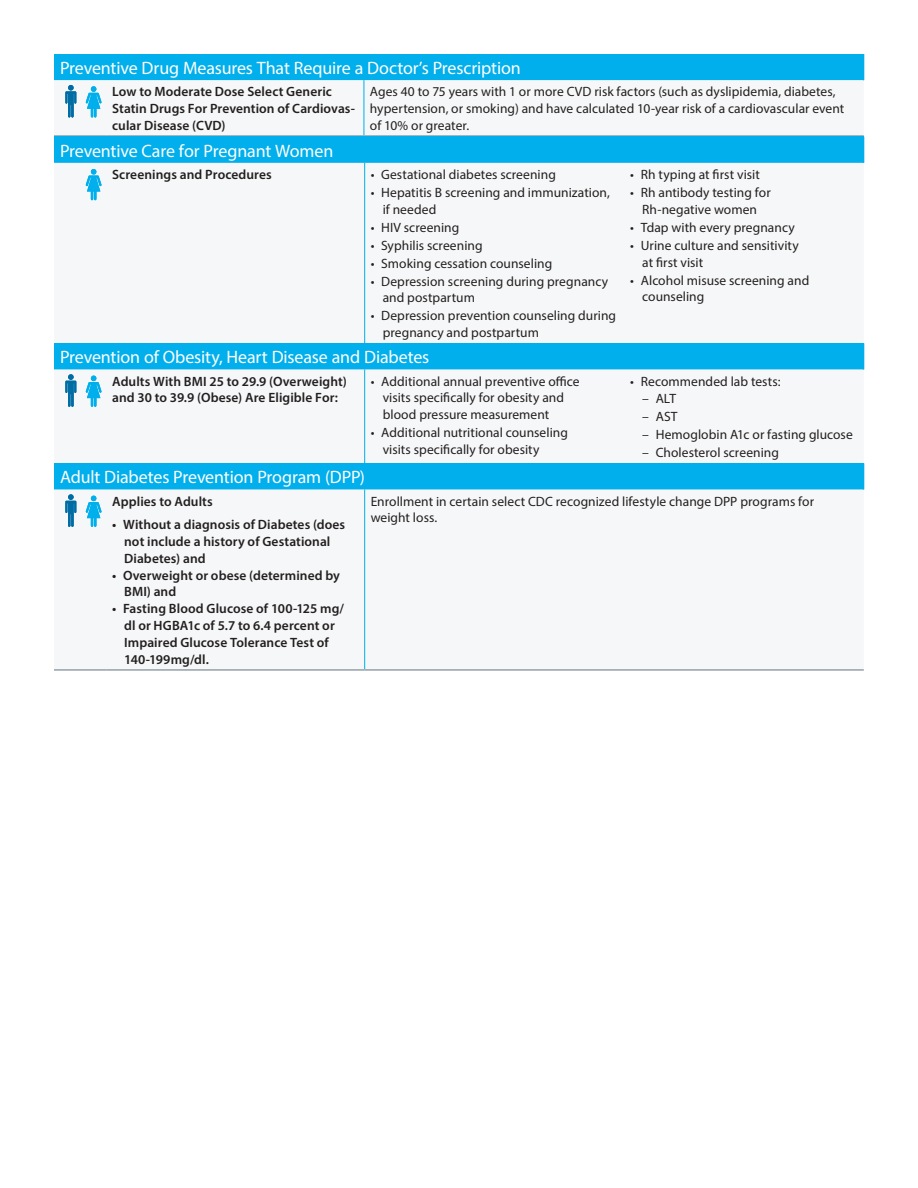
<style>
.page{position:relative;width:918px;height:1188px;background:#fff}
.page>*{position:absolute;margin:0;border:0;box-sizing:border-box;transform-origin:0 0}
.t1{font:18px "Myriad Pro";letter-spacing:-.01em;color:#fff}
.Description_Body_Cop{font:13.5px/16.8px "Myriad Pro";letter-spacing:.005em;color:#231f20}
.Screening_Procedure{font:600 13.5px/16.8px "Myriad Pro";letter-spacing:.005em;color:#231f20}
</style>
<div class="page">
<div style="left:54px;top:54px;width:810px;height:26px;background:#00afec"></div>
<div style="left:54px;top:80px;width:810px;height:55px;background:#f6f7f8"></div>
<hr style="left:54px;top:135px;width:52px;height:2px;background:#94a0a9">
<hr style="left:106px;top:135px;width:258px;height:2px;background:#94a0a9">
<hr style="left:364px;top:135px;width:500px;height:2px;background:#94a0a9">
<hr style="left:364px;top:80px;width:1px;height:55px;background:#00afec">
<svg style="left:86px;top:86px;width:16px;height:32px"></svg>
<svg style="left:65px;top:85px;width:11px;height:33px"></svg>
<div style="left:54px;top:137px;width:810px;height:26px;background:#00afec"></div>
<hr style="left:364px;top:163px;width:1px;height:180px;background:#00afec">
<svg style="left:86px;top:169px;width:16px;height:31px"></svg>
<div style="left:54px;top:343px;width:810px;height:26px;background:#00afec"></div>
<div style="left:54px;top:369px;width:810px;height:94px;background:#f6f7f8"></div>
<hr style="left:364px;top:369px;width:1px;height:94px;background:#00afec">
<svg style="left:86px;top:376px;width:16px;height:31px"></svg>
<svg style="left:65px;top:374px;width:11px;height:33px"></svg>
<div style="left:54px;top:463px;width:810px;height:26px;background:#00afec"></div>
<div style="left:54px;top:489px;width:810px;height:180px;background:#f6f7f8"></div>
<hr style="left:54px;top:669px;width:52px;height:2px;background:#94a0a9">
<hr style="left:106px;top:669px;width:259px;height:2px;background:#94a0a9">
<hr style="left:365px;top:669px;width:499px;height:2px;background:#94a0a9">
<hr style="left:364px;top:489px;width:1px;height:180px;background:#00afec">
<svg style="left:86px;top:496px;width:16px;height:31px"></svg>
<svg style="left:65px;top:494px;width:11px;height:33px"></svg>
<p class="t1" style="left:60px;top:57px;width:462px">Preventive Drug Measures That Require a Doctor’s Prescription</p>
<p class="Screening_Procedure" style="left:112px;top:83px;width:244px">Low to Moderate Dose Select Generic<br>Statin Drugs For Prevention of Cardiovas&shy;cular Disease (CVD)</p>
<p class="Description_Body_Cop" style="left:370px;top:83px;width:476px">Ages 40 to 75 years with 1 or more CVD risk factors (such as dyslipidemia, diabetes, hypertension, or smoking) and have calculated 10-year risk of a cardiovascular event of 10% or greater.</p>
<p class="t1" style="left:60px;top:139px;width:275px">Preventive Care for Pregnant Women</p>
<p class="Screening_Procedure" style="left:112px;top:166px;width:161px">Screenings and Procedures</p>
<p class="Description_Body_Cop" style="left:371px;top:166px;width:187px">• Gestational diabetes screening</p>
<p class="Description_Body_Cop" style="left:383px;top:184px;width:229px;text-indent:-12px">• Hepatitis B screening and immunization, if needed</p>
<p class="Description_Body_Cop" style="left:371px;top:219px;width:90px">• HIV screening</p>
<p class="Description_Body_Cop" style="left:371px;top:237px;width:113px">• Syphilis screening</p>
<p class="Description_Body_Cop" style="left:371px;top:255px;width:183px">• Smoking cessation counseling</p>
<p class="Description_Body_Cop" style="left:383px;top:272px;width:227px;text-indent:-12px">• Depression screening during pregnancy and postpartum</p>
<p class="Description_Body_Cop" style="left:383px;top:307px;width:235px;text-indent:-12px">• Depression prevention counseling during pregnancy and postpartum</p>
<p class="Description_Body_Cop" style="left:630px;top:166px;width:131px">• Rh typing at first visit</p>
<p class="Description_Body_Cop" style="left:630px;top:184px;width:142px;text-align:center">• Rh antibody testing for<br>Rh-negative women</p>
<p class="Description_Body_Cop" style="left:630px;top:219px;width:166px">• Tdap with every pregnancy</p>
<p class="Description_Body_Cop" style="left:642px;top:237px;width:158px;text-indent:-12px">• Urine culture and sensitivity at first visit</p>
<p class="Description_Body_Cop" style="left:642px;top:271px;width:169px;text-indent:-12px">• Alcohol misuse screening and counseling</p>
<p class="t1" style="left:60px;top:346px;width:371px">Prevention of Obesity, Heart Disease and Diabetes</p>
<p class="Screening_Procedure" style="left:112px;top:372px;width:236px">Adults With BMI 25 to 29.9 (Overweight) and 30 to 39.9 (Obese) Are Eligible For:</p>
<p class="Description_Body_Cop" style="left:383px;top:372px;width:198px;text-indent:-12px">• Additional annual preventive office visits specifically for obesity and blood pressure measurement</p>
<p class="Description_Body_Cop" style="left:383px;top:424px;width:187px;text-indent:-12px">• Additional nutritional counseling visits specifically for obesity</p>
<p class="Description_Body_Cop" style="left:630px;top:372px;width:152px">• Recommended lab tests:</p>
<p class="Description_Body_Cop" style="left:642px;top:390px;width:36px">– ALT</p>
<p class="Description_Body_Cop" style="left:642px;top:408px;width:37px">– AST</p>
<p class="Description_Body_Cop" style="left:642px;top:426px;width:212px">– Hemoglobin A1c or fasting glucose</p>
<p class="Description_Body_Cop" style="left:642px;top:444px;width:138px">– Cholesterol screening</p>
<p class="t1" style="left:60px;top:466px;width:307px">Adult Diabetes Prevention Program (DPP)</p>
<p class="Screening_Procedure" style="left:112px;top:492px;width:102px">Applies to Adults</p>
<p class="Screening_Procedure" style="left:124px;top:516px;width:223px;text-indent:-12px">• Without a diagnosis of Diabetes (does not include a history of Gestational<br>Diabetes) and</p>
<p class="Screening_Procedure" style="left:124px;top:566px;width:217px;text-indent:-12px">• Overweight or obese (determined by<br>BMI) and</p>
<p class="Screening_Procedure" style="left:124px;top:600px;width:221px;text-indent:-12px">• Fasting Blood Glucose of 100-125 mg/ dl or HGBA1c of 5.7 to 6.4 percent or<br>Impaired Glucose Tolerance Test of<br>140-199mg/dl.</p>
<p class="Description_Body_Cop" style="left:371px;top:492px;width:445px">Enrollment in certain select CDC recognized lifestyle change DPP programs for weight loss.</p>
</div>
